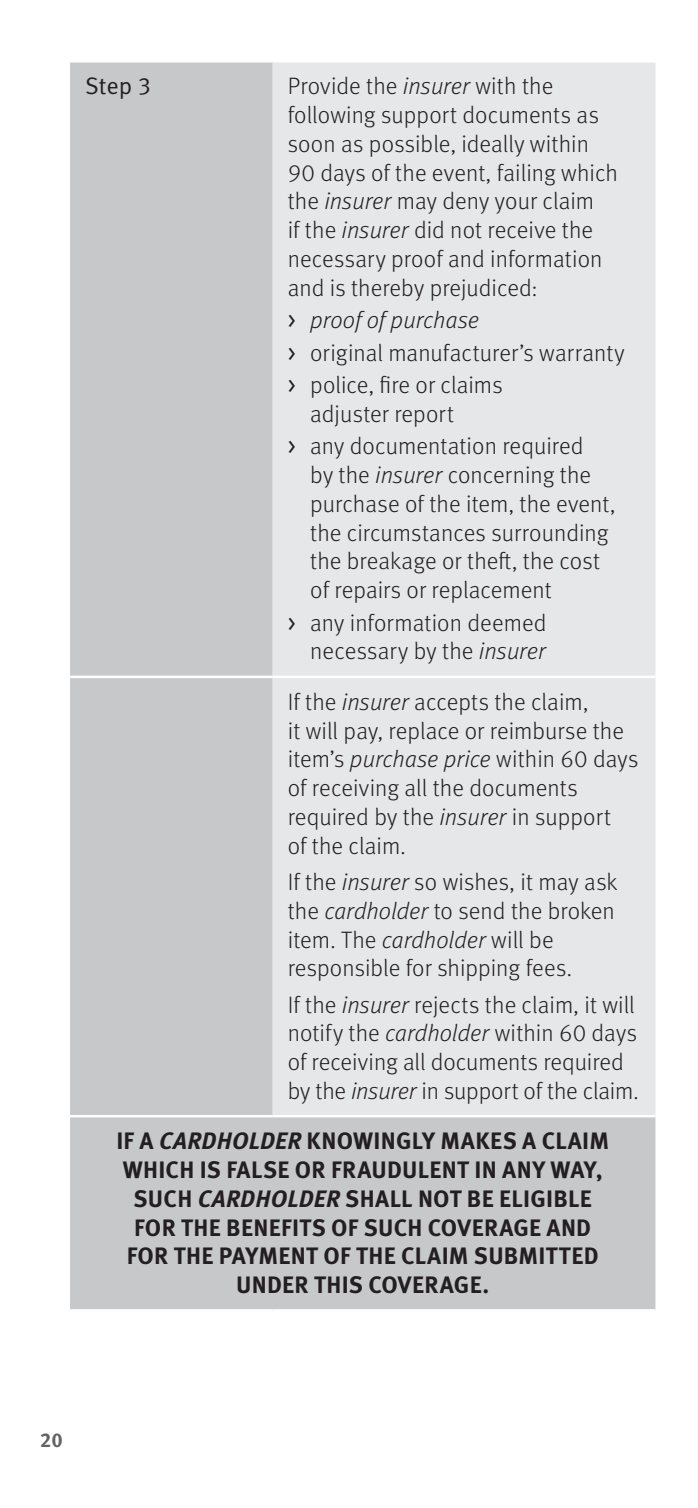
<style>
.page{position:relative;width:698px;height:1508px;background:#fff}
.page>*{position:absolute;margin:0;border:0;box-sizing:border-box;transform-origin:0 0}
.t1{font:300 23.75px/28.8px "Meta OT";letter-spacing:.005em;color:#231f20}
.t2{font:700 23.75px/28.8px "Meta OT";letter-spacing:.01em;color:#231f20;text-align:center}
.t3{font:23.75px "Meta OT Norm";color:#231f20}
.t4{font:700 20px "Meta OT";color:#636366}
.s1{font-style:italic}
.s2{font-family:"Meta OT Norm";font-weight:400}
</style>
<div class="page">
<div style="left:70px;top:62px;width:585px;height:1247px;background:#c7c8ca"></div>
<div style="left:272px;top:62px;width:383px;height:1053px;background:#e6e7e9"></div>
<hr style="left:70px;top:675px;width:202px;height:3px;background:#fff">
<hr style="left:272px;top:675px;width:383px;height:3px;background:#fff">
<hr style="left:70px;top:1115px;width:202px;height:2px;background:#fff">
<hr style="left:272px;top:1115px;width:383px;height:2px;background:#fff">
<p class="t3" style="left:85px;top:72px;width:68px">Step 3</p>
<p class="t1" style="left:287px;top:72px;width:332px">Provide the <span class="s1">insurer</span> with the following support documents as soon as possible, ideally within<br>90 days of the event, failing which the <span class="s1">insurer</span> may deny your claim<br>if the <span class="s1">insurer</span> did not receive the necessary proof and information and is thereby prejudiced:</p>
<p class="t1" style="left:287px;top:304px;width:338px;line-height:32.5px"><span class="s2">&gt;</span> <span class="s1">proof of purchase<br></span><span class="s2">&gt;</span> original manufacturer’s warranty <span class="s2">&gt;</span> police, fire or claims</p>
<p class="t1" style="left:287px;top:398px;width:297px;line-height:32.5px;text-indent:22px">adjuster report<br><span class="s2">&gt;</span> any documentation required</p>
<p class="t1" style="left:310px;top:461px;width:307px">by the <span class="s1">insurer</span> concerning the purchase of the item, the event, the circumstances surrounding the breakage or theft, the cost of repairs or replacement</p>
<p class="t1" style="left:287px;top:608px;width:260px;text-align:right"><span class="s2">&gt;</span> any information deemed necessary by the <span class="s1">insurer</span></p>
<p class="t1" style="left:287px;top:688px;width:352px">If the <span class="s1">insurer</span> accepts the claim,<br>it will pay, replace or reimburse the item’s <span class="s1">purchase price</span> within 60 days of receiving all the documents required by the <span class="s1">insurer</span> in support<br>of the claim.</p>
<p class="t1" style="left:287px;top:868px;width:331px">If the <span class="s1">insurer</span> so wishes, it may ask the <span class="s1">cardholder</span> to send the broken item. The <span class="s1">cardholder</span> will be responsible for shipping fees.</p>
<p class="t1" style="left:287px;top:990px;width:352px">If the <span class="s1">insurer</span> rejects the claim, it will notify the <span class="s1">cardholder</span> within 60 days of receiving all documents required by the <span class="s1">insurer</span> in support of the claim.</p>
<p class="t2" style="left:116px;top:1127px;width:494px">IF A <span class="s1">CARDHOLDER</span> KNOWINGLY MAKES A CLAIM WHICH IS FALSE OR FRAUDULENT IN ANY WAY, SUCH <span class="s1">CARDHOLDER</span> SHALL NOT BE ELIGIBLE FOR THE BENEFITS OF SUCH COVERAGE AND FOR THE PAYMENT OF THE CLAIM SUBMITTED UNDER THIS COVERAGE.</p>
<p class="t4" style="left:40px;top:1427px;width:24px">20</p>
</div>
